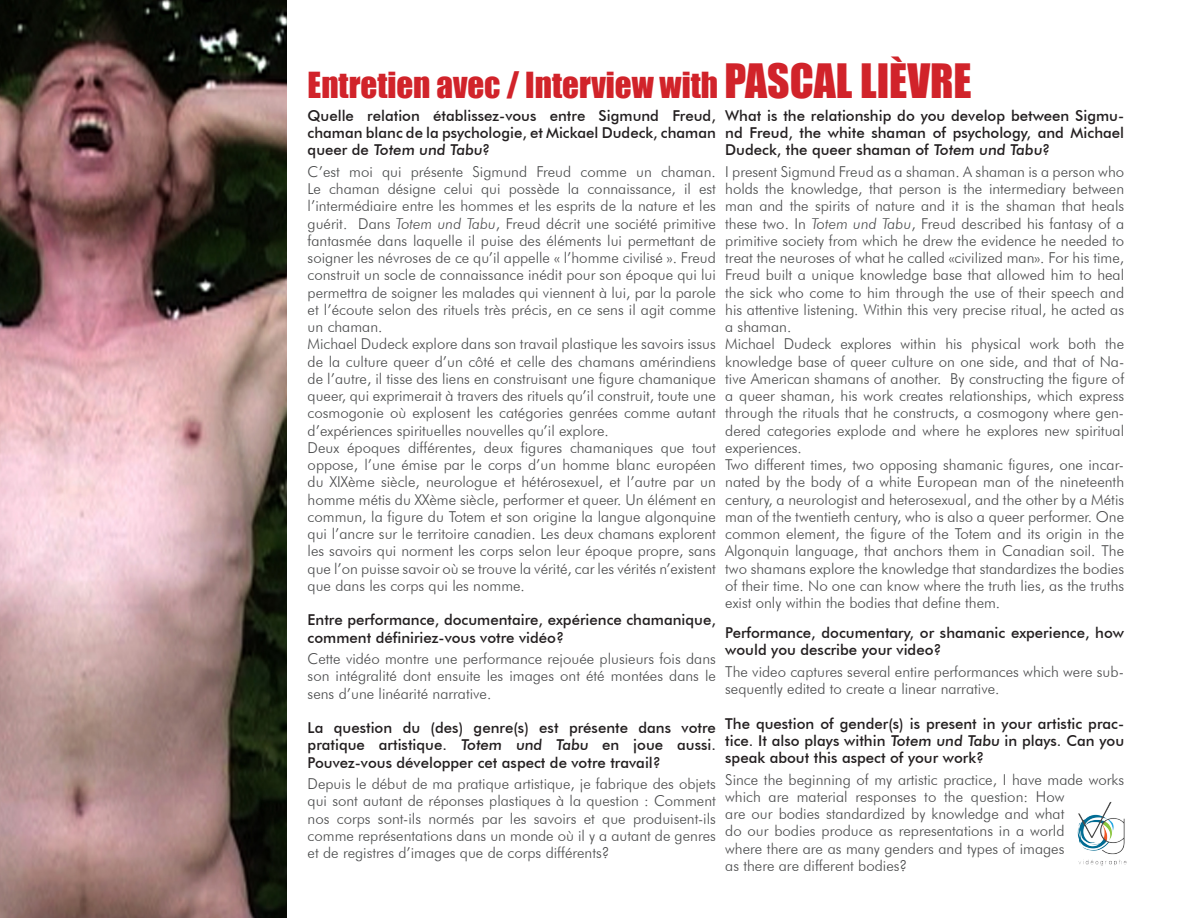
<style>
.page{position:relative;width:1188px;height:918px;background:#fff}
.page>*{position:absolute;margin:0;border:0;box-sizing:border-box;transform-origin:0 0}
.t1{font:33px "Impact";color:#d1232a}
.t2{font:300 15px/17.2px "Futura BT";color:#4a4b4c}
.t3{font:500 15px/17.2px "Futura BT";color:#231f20;text-align:justify}
.s1{font-size:43.5px}
.s2{font-style:italic}
</style>
<div class="page">
<img style="left:0;top:0;width:286px;height:918px">
<img style="left:1077px;top:802px;width:50px;height:64px">
<h1 class="t1" style="left:308px;top:60px;width:665px">Entretien avec / Interview with <span class="s1">PASCAL LIÈVRE</span></h1>
<p class="t3" style="left:725px;top:107px;width:400px">What is the relationship do you develop between Sigmu&shy;nd Freud, the white shaman of psychology, and Michael Dudeck, the queer shaman of Totem und Tabu?</p>
<p class="t2" style="left:725px;top:163px;width:401px">I present Sigmund Freud as a shaman. A shaman is a person who holds the knowledge, that person is the intermediary between man and the spirits of nature and it is the shaman that heals these two. In <span class="s2">Totem und Tabu</span>, Freud described his fantasy of a primitive society from which he drew the evidence he needed to treat the neuroses of what he called «civilized man». For his time, Freud built a unique knowledge base that allowed him to heal the sick who come to him through the use of their speech and his attentive listening. Within this very precise ritual, he acted as a shaman.<br>Michael Dudeck explores within his physical work both the knowledge base of queer culture on one side, and that of Na&shy;tive American shamans of another. By constructing the figure of a queer shaman, his work creates relationships, which express through the rituals that he constructs, a cosmogony where gen&shy;dered categories explode and where he explores new spiritual experiences.<br>Two different times, two opposing shamanic figures, one incar&shy;nated by the body of a white European man of the nineteenth century, a neurologist and heterosexual, and the other by a Métis man of the twentieth century, who is also a queer performer. One common element, the figure of the Totem and its origin in the Algonquin language, that anchors them in Canadian soil. The two shamans explore the knowledge that standardizes the bodies of their time. No one can know where the truth lies, as the truths exist only within the bodies that define them.</p>
<p class="t3" style="left:725px;top:624px;width:400px">Performance, documentary, or shamanic experience, how would you describe your video?</p>
<p class="t2" style="left:725px;top:663px;width:400px">The video captures several entire performances which were sub&shy;sequently edited to create a linear narrative.</p>
<p class="t3" style="left:725px;top:715px;width:400px">The question of gender(s) is present in your artistic prac&shy;tice. It also plays within Totem und Tabu in plays. Can you speak about this aspect of your work?</p>
<p class="t2" style="left:725px;top:771px;width:400px">Since the beginning of my artistic practice, I have made works which are material responses to the question: How<br>are our bodies standardized by knowledge and what<br>do our bodies produce as representations in a world<br>where there are as many genders and types of images<br>as there are different bodies?</p>
<p class="t3" style="left:308px;top:107px;width:410px">Quelle relation établissez-vous entre Sigmund Freud, chaman blanc de la psychologie, et Mickael Dudeck, chaman queer de Totem und Tabu?</p>
<p class="t2" style="left:308px;top:163px;width:410px">C’est moi qui présente Sigmund Freud comme un chaman.<br>Le chaman désigne celui qui possède la connaissance, il est l’intermédiaire entre les hommes et les esprits de la nature et les guérit. Dans <span class="s2">Totem und Tabu</span>, Freud décrit une société primitive fantasmée dans laquelle il puise des éléments lui permettant de soigner les névroses de ce qu’il appelle « l’homme civilisé ». Freud construit un socle de connaissance inédit pour son époque qui lui permettra de soigner les malades qui viennent à lui, par la parole et l’écoute selon des rituels très précis, en ce sens il agit comme un chaman.<br>Michael Dudeck explore dans son travail plastique les savoirs issus de la culture queer d’un côté et celle des chamans amérindiens de l’autre, il tisse des liens en construisant une figure chamanique queer, qui exprimerait à travers des rituels qu’il construit, toute une cosmogonie où explosent les catégories genrées comme autant d’expériences spirituelles nouvelles qu’il explore.<br>Deux époques différentes, deux figures chamaniques que tout oppose, l’une émise par le corps d’un homme blanc européen du XIXème siècle, neurologue et hétérosexuel, et l’autre par un homme métis du XXème siècle, performer et queer. Un élément en commun, la figure du Totem et son origine la langue algonquine qui l’ancre sur le territoire canadien. Les deux chamans explorent les savoirs qui norment les corps selon leur époque propre, sans que l’on puisse savoir où se trouve la vérité, car les vérités n’existent que dans les corps qui les nomme.</p>
<p class="t3" style="left:308px;top:611px;width:410px">Entre performance, documentaire, expérience chamanique, comment définiriez-vous votre vidéo?</p>
<p class="t2" style="left:308px;top:650px;width:410px;text-align:justify">Cette vidéo montre une performance rejouée plusieurs fois dans son intégralité dont ensuite les images ont été montées dans le sens d’une linéarité narrative.</p>
<p class="t3" style="left:308px;top:719px;width:410px">La question du (des) genre(s) est présente dans votre pratique artistique. Totem und Tabu en joue aussi.<br>Pouvez-vous développer cet aspect de votre travail?</p>
<p class="t2" style="left:308px;top:775px;width:410px;text-align:justify">Depuis le début de ma pratique artistique, je fabrique des objets qui sont autant de réponses plastiques à la question : Comment nos corps sont-ils normés par les savoirs et que produisent-ils comme représentations dans un monde où il y a autant de genres et de registres d’images que de corps différents?</p>
</div>
